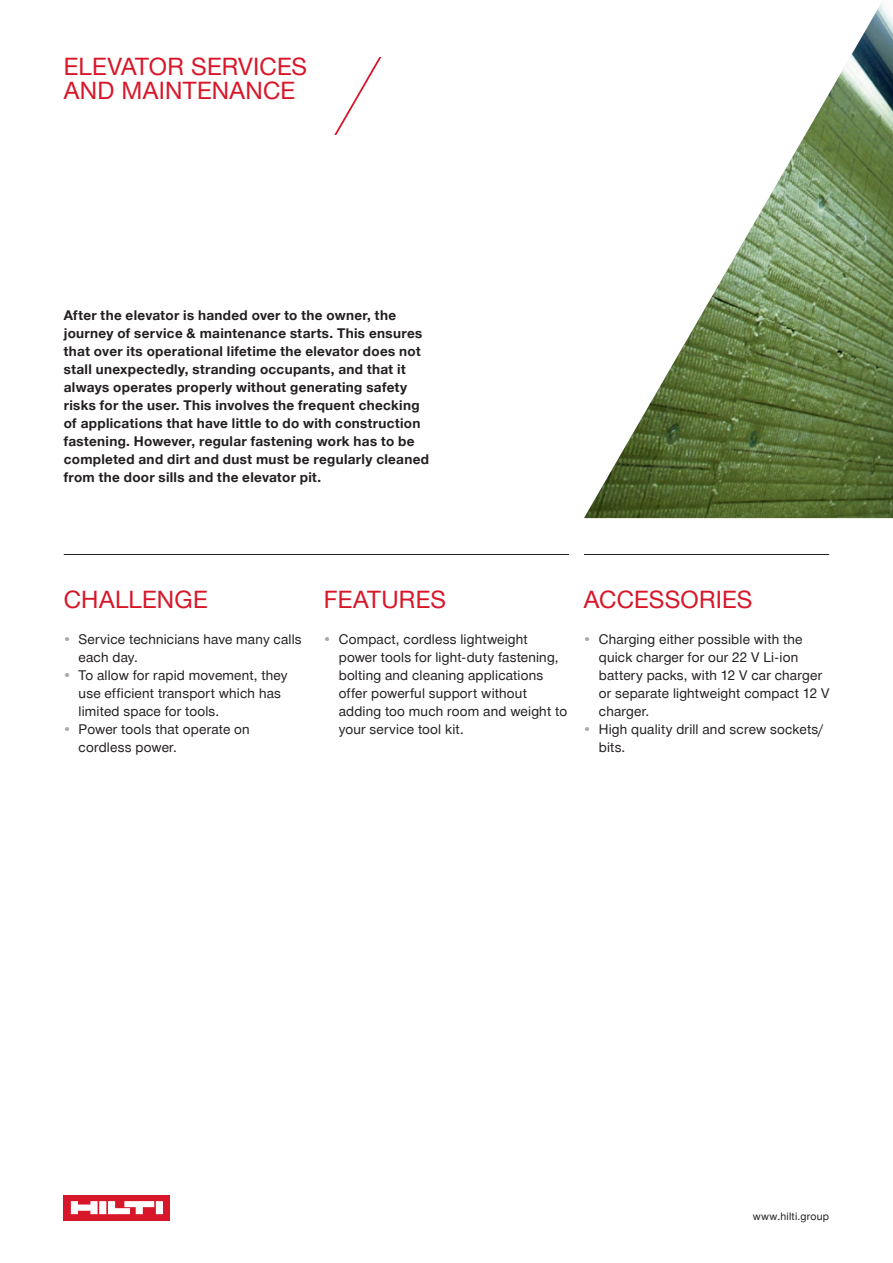
<style>
.page{position:relative;width:893px;height:1263px;background:#fff}
.page>*{position:absolute;margin:0;border:0;box-sizing:border-box;transform-origin:0 0}
.t1{font:24px/24px "Hilti";letter-spacing:.01em;color:#d71729}
.t2{font:13.5px/18px "Hilti";letter-spacing:.015em;color:#231f20}
.t3{font:700 13.5px/18px "Hilti";letter-spacing:.025em;color:#231f20}
.t4{font:10.5px "Hilti";letter-spacing:.025em;color:#231f20}
.s1{color:#a8a9ad}
</style>
<div class="page">
<img style="left:584px;top:1px;width:309px;height:517px">
<hr style="left:64px;top:554px;width:505px;height:1px;background:#231f20">
<hr style="left:584px;top:554px;width:245px;height:1px;background:#231f20">
<div style="left:64px;top:1195px;width:106px;height:25px;background:#d71729"></div>
<svg style="left:71px;top:1201px;width:92px;height:13px"></svg>
<svg style="left:334px;top:57px;width:48px;height:78px"></svg>
<h1 class="t1" style="left:64px;top:54px;width:245px">ELEVATOR SERVICES<br>AND MAINTENANCE</h1>
<p class="t3" style="left:64px;top:306px;width:367px">After the elevator is handed over to the owner, the journey of service &amp; maintenance starts. This ensures that over its operational lifetime the elevator does not stall unexpectedly, stranding occupants, and that it always operates properly without generating safety risks for the user. This involves the frequent checking of applications that have little to do with construction fastening. However, regular fastening work has to be completed and dirt and dust must be regularly cleaned from the door sills and the elevator pit.</p>
<h1 class="t1" style="left:64px;top:588px;width:145px">CHALLENGE</h1>
<p class="t2" style="left:79px;top:630px;width:225px;text-indent:-15px"><span class="s1">•</span> Service technicians have many calls each day.</p>
<p class="t2" style="left:79px;top:666px;width:211px;text-indent:-15px"><span class="s1">•</span> To allow for rapid movement, they use efficient transport which has limited space for tools.</p>
<p class="t2" style="left:79px;top:720px;width:173px;text-indent:-15px"><span class="s1">•</span> Power tools that operate on cordless power.</p>
<h1 class="t1" style="left:324px;top:588px;width:124px">FEATURES</h1>
<p class="t2" style="left:339px;top:630px;width:230px;text-indent:-15px"><span class="s1">•</span> Compact, cordless lightweight power tools for light-duty fastening, bolting and cleaning applications offer powerful support without adding too much room and weight to your service tool kit.</p>
<h1 class="t1" style="left:584px;top:588px;width:170px">ACCESSORIES</h1>
<p class="t2" style="left:599px;top:630px;width:232px;text-indent:-15px"><span class="s1">•</span> Charging either possible with the quick charger for our 22 V Li-ion battery packs, with 12 V car charger or separate lightweight compact 12 V charger.</p>
<p class="t2" style="left:599px;top:720px;width:225px;text-indent:-15px"><span class="s1">•</span> High quality drill and screw sockets/ bits.</p>
<p class="t4" style="left:753px;top:1211px;width:78px">www.hilti.group</p>
</div>
